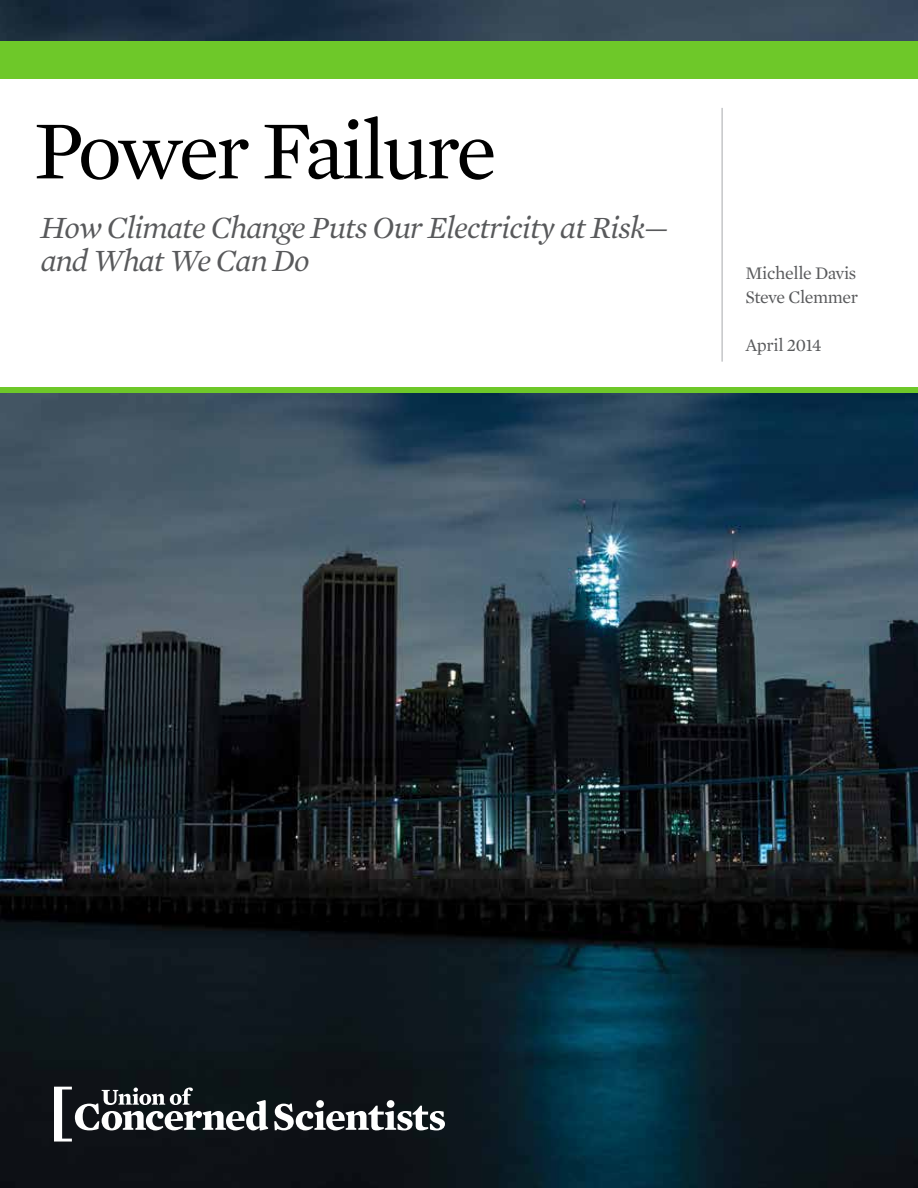
<style>
.page{position:relative;width:918px;height:1188px;background:#fff}
.page>*{position:absolute;margin:0;border:0;box-sizing:border-box;transform-origin:0 0}
.t1{font:84px "Mercury Text G1";letter-spacing:-.045em;color:#000}
.t2{font:italic 31.5px/33px "Mercury Text G1";letter-spacing:-.03em;color:#58595b}
.t3{font:18px/24px "Mercury Text G1";letter-spacing:-.025em;color:#58595b}
</style>
<div class="page">
<img style="left:0;top:0;width:918px;height:1188px">
<svg style="left:274px;top:1100px;width:171px;height:30px"></svg>
<svg style="left:54px;top:1087px;width:214px;height:55px"></svg>
<div style="left:0;top:41px;width:918px;height:352px;background:#6ec829"></div>
<div style="left:0;top:80px;width:918px;height:307px;background:#fff"></div>
<hr style="left:722px;top:108px;width:1px;height:254px;background:#a7a9ac">
<h1 class="t1" style="left:34px;top:90px;width:464px">Power Failure</h1>
<p class="t2" style="left:41px;top:210px;width:630px">How Climate Change Puts Our Electricity at Risk— and What We Can Do</p>
<p class="t3" style="left:746px;top:260px;width:114px">Michelle Davis<br>Steve Clemmer</p>
<p class="t3" style="left:746px;top:332px;width:78px">April 2014</p>
</div>
